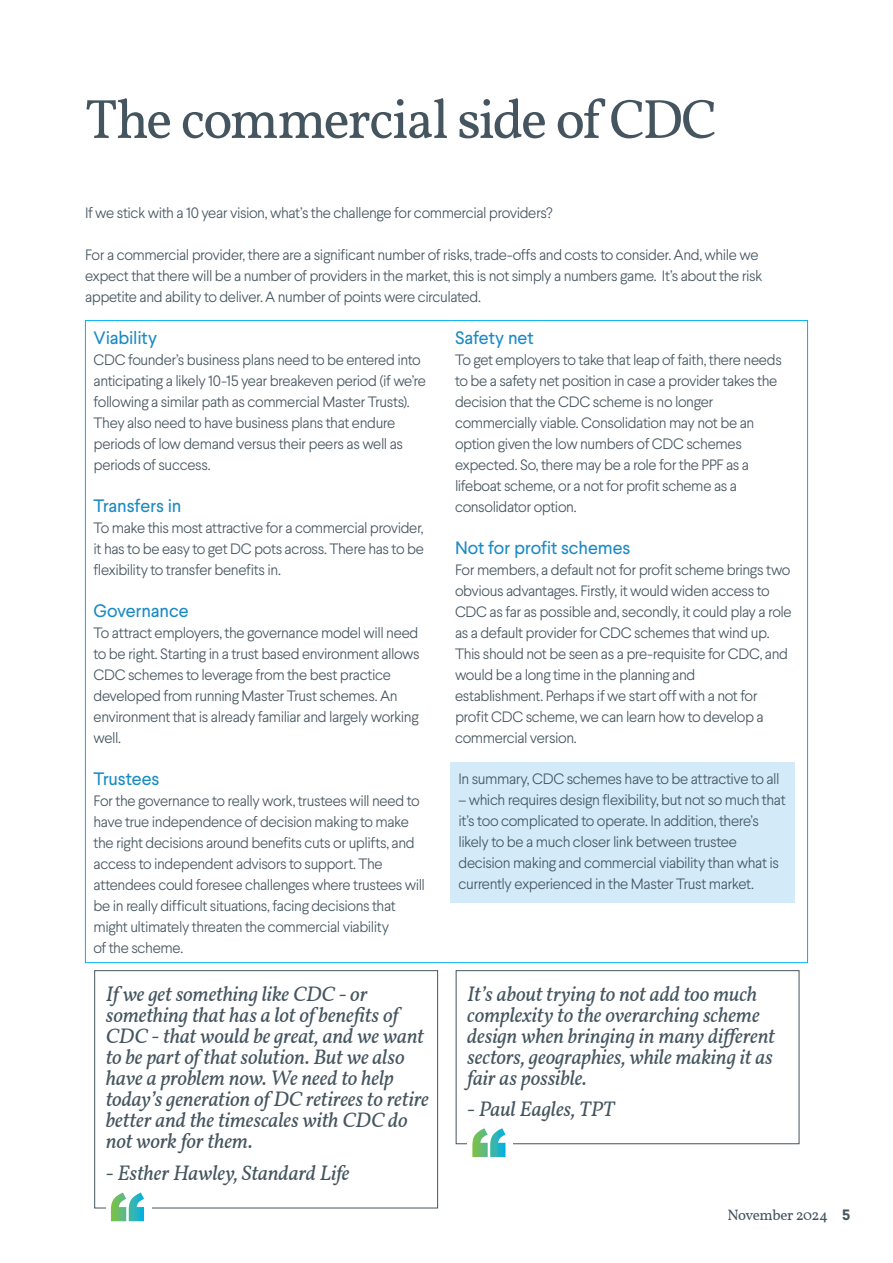
<style>
.page{position:relative;width:893px;height:1263px;background:#fff}
.page>*{position:absolute;margin:0;border:0;box-sizing:border-box;transform-origin:0 0}
.page_heading{font:55.5px "Vollkorn";letter-spacing:-.04em;color:#45555f}
.body_copy{font:italic 21px/21px "Vollkorn";letter-spacing:-.01em;color:#45555f}
.body_heading_blue_12pt{font:18px "Larsseit";letter-spacing:-.01em;color:#198ac4}
.body_copy-2{font:300 15px/21px "Larsseit";letter-spacing:-.03em;color:#45555f}
.t1{font:15px "Vollkorn";letter-spacing:-.035em;color:#45555f}
.s1{font-family:"Larsseit";font-weight:700}
</style>
<div class="page">
<div style="left:451px;top:762px;width:344px;height:140px;background:#d3ebf9"></div>
<div style="left:94px;top:970px;width:344px;height:238px;border:1px solid #45555f"></div>
<div style="left:106px;top:1190px;width:45px;height:37px;background:#fff"></div>
<svg style="left:111px;top:1192px;width:33px;height:29px"></svg>
<div style="left:456px;top:970px;width:343px;height:174px;border:1px solid #45555f"></div>
<div style="left:467px;top:1126px;width:46px;height:36px;background:#fff"></div>
<svg style="left:472px;top:1128px;width:33px;height:29px"></svg>
<p class="page_heading" style="left:85px;top:78px;width:634px">The commercial side of CDC</p>
<p class="body_copy-2" style="left:85px;top:202px;width:469px">If we stick with a 10 year vision, what’s the challenge for commercial providers?</p>
<p class="body_copy-2" style="left:85px;top:244px;width:679px">For a commercial provider, there are a significant number of risks, trade-offs and costs to consider. And, while we expect that there will be a number of providers in the market, this is not simply a numbers game. It’s about the risk appetite and ability to deliver. A number of points were circulated.</p>
<p class="body_heading_blue_12pt" style="left:94px;top:326px;width:65px">Viability</p>
<p class="body_copy-2" style="left:94px;top:349px;width:334px">CDC founder’s business plans need to be entered into anticipating a likely 10-15 year breakeven period (if we’re following a similar path as commercial Master Trusts).<br>They also need to have business plans that endure periods of low demand versus their peers as well as periods of success.</p>
<p class="body_heading_blue_12pt" style="left:94px;top:494px;width:89px">Transfers in</p>
<p class="body_copy-2" style="left:94px;top:517px;width:332px;text-align:justify">To make this most attractive for a commercial provider, it has to be easy to get DC pots across. There has to be flexibility to transfer benefits in.</p>
<p class="body_heading_blue_12pt" style="left:94px;top:599px;width:97px">Governance</p>
<p class="body_copy-2" style="left:94px;top:622px;width:328px">To attract employers, the governance model will need to be right. Starting in a trust based environment allows CDC schemes to leverage from the best practice developed from running Master Trust schemes. An environment that is already familiar and largely working well.</p>
<p class="body_heading_blue_12pt" style="left:94px;top:767px;width:67px">Trustees</p>
<p class="body_copy-2" style="left:94px;top:790px;width:333px">For the governance to really work, trustees will need to have true independence of decision making to make the right decisions around benefits cuts or uplifts, and access to independent advisors to support. The attendees could foresee challenges where trustees will be in really difficult situations, facing decisions that might ultimately threaten the commercial viability<br>of the scheme.</p>
<p class="body_heading_blue_12pt" style="left:455px;top:326px;width:80px">Safety net</p>
<p class="body_copy-2" style="left:455px;top:349px;width:328px">To get employers to take that leap of faith, there needs to be a safety net position in case a provider takes the decision that the CDC scheme is no longer commercially viable. Consolidation may not be an option given the low numbers of CDC schemes expected. So, there may be a role for the PPF as a lifeboat scheme, or a not for profit scheme as a consolidator option.</p>
<p class="body_heading_blue_12pt" style="left:455px;top:536px;width:177px">Not for profit schemes</p>
<p class="body_copy-2" style="left:455px;top:559px;width:338px">For members, a default not for profit scheme brings two obvious advantages. Firstly, it would widen access to CDC as far as possible and, secondly, it could play a role as a default provider for CDC schemes that wind up.<br>This should not be seen as a pre-requisite for CDC, and would be a long time in the planning and<br>establishment. Perhaps if we start off with a not for profit CDC scheme, we can learn how to develop a commercial version.</p>
<p class="body_copy-2" style="left:459px;top:768px;width:323px">In summary, CDC schemes have to be attractive to all</p>
<p class="body_copy-2" style="left:459px;top:789px;width:329px">– which requires design flexibility, but not so much that it’s too complicated to operate. In addition, there’s likely to be a much closer link between trustee decision making and commercial viability than what is currently experienced in the Master Trust market.</p>
<p class="body_copy" style="left:106px;top:982px;width:325px">If we get something like CDC - or something that has a lot of benefits of CDC - that would be great, and we want to be part of that solution. But we also have a problem now. We need to help today’s generation of DC retirees to retire better and the timescales with CDC do not work for them.</p>
<p class="body_copy" style="left:106px;top:1161px;width:245px">- Esther Hawley, Standard Life</p>
<p class="body_copy" style="left:467px;top:982px;width:309px">It’s about trying to not add too much complexity to the overarching scheme design when bringing in many different sectors, geographies, while making it as fair as possible.</p>
<p class="body_copy" style="left:467px;top:1097px;width:149px">- Paul Eagles, TPT</p>
<p class="t1" style="left:727px;top:1204px;width:124px">November 2024 <span class="s1">5</span></p>
</div>
